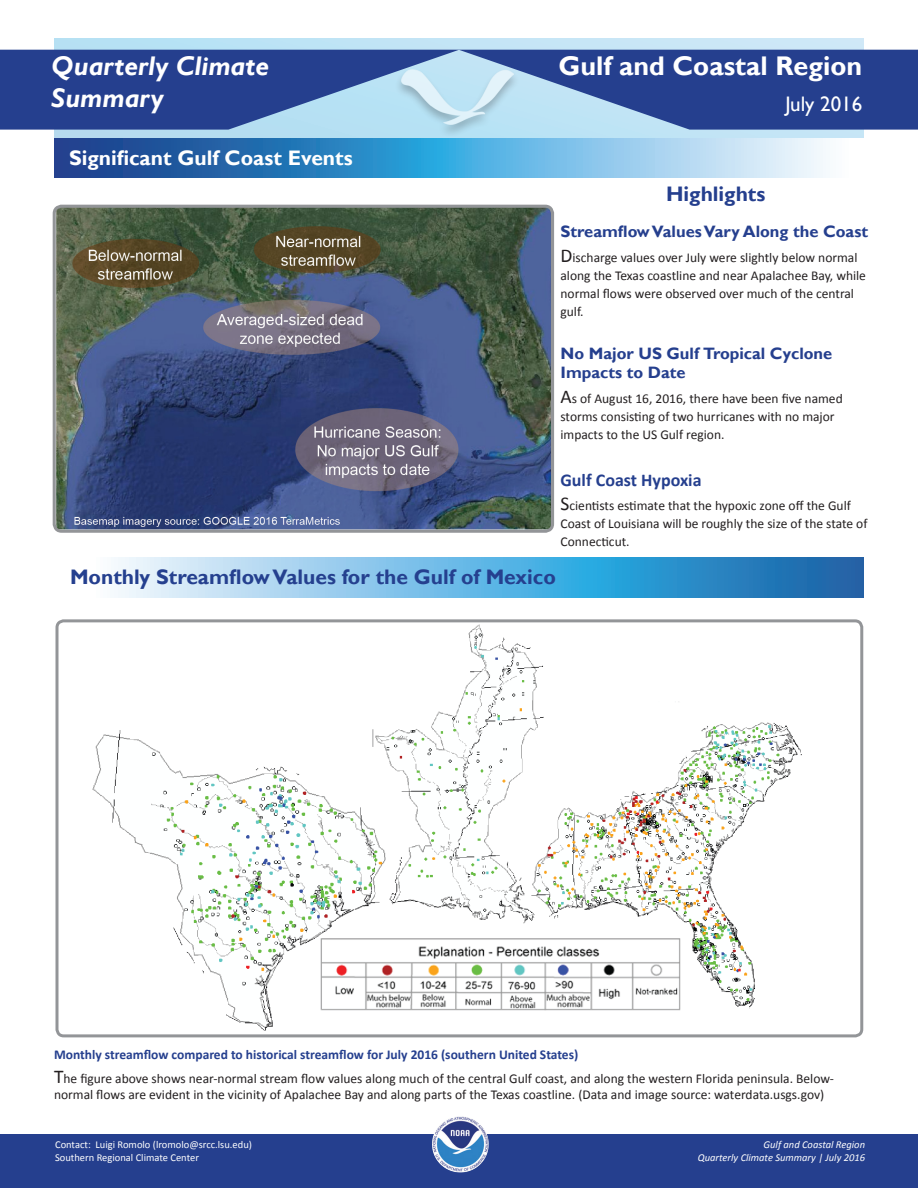
<style>
.page{position:relative;width:918px;height:1188px;background:#fff}
.page>*{position:absolute;margin:0;border:0;box-sizing:border-box;transform-origin:0 0}
.t1{font:italic 700 27px/32.4px "Gill Sans";color:#fff}
.t2{font:700 27px "Gill Sans";color:#fff}
.t3{font:700 21px "Gill Sans";color:#25408f}
.t4{font:700 21px "Gill Sans";color:#fff}
.t5{font:700 21px "Gill Sans";color:#253f8e}
.t6{font:21px "Gill Sans";color:#fff}
.body_text{font:700 18px "Calibri";color:#253f8e}
.Heading_Left{font:700 16.5px/19.8px "Gill Sans";color:#253f8e}
.body_text-2{font:13.5px/18px "Calibri";color:#231f20}
.Heading_Left-2{font:700 13.5px "Calibri";color:#253f8e}
.t7{font:10.5px/12.6px "Calibri";color:#fff}
.t8{font:italic 10.5px/12.6px "Calibri";color:#fff;text-align:right}
.s1{font-size:19.5px}
</style>
<div class="page">
<svg style="left:54px;top:39px;width:810px;height:99px;background:#bce0f2"></svg>
<svg style="left:0;top:50px;width:918px;height:80px;background:#3e5a9f"></svg>
<div style="left:0;top:1134px;width:918px;height:54px;background:#253f8e"></div>
<svg style="left:54px;top:138px;width:772px;height:40px;background:#5e9ece"></svg>
<div style="left:394px;top:69px;width:126px;height:69px;background:#231f20;opacity:.48"></div>
<img style="left:402px;top:69px;width:112px;height:55px">
<svg style="left:114px;top:558px;width:750px;height:39px;background:#6ab1dd"></svg>
<img style="left:57px;top:209px;width:493px;height:320px">
<div style="left:53px;top:205px;width:501px;height:328px;border:3px solid #939598;border-radius:7px"></div>
<img style="left:92px;top:624px;width:710px;height:407px">
<div style="left:56px;top:619px;width:807px;height:418px;border:3px solid #939598;border-radius:7px"></div>
<h1 class="t1" style="left:51px;top:50px;width:219px">Quarterly Climate<br>Summary</h1>
<p class="t4" style="left:69px;top:146px;width:285px">Significant Gulf Coast Events</p>
<h1 class="t2" style="left:559px;top:49px;width:305px">Gulf and Coastal Region</h1>
<h2 class="t6" style="left:785px;top:92px;width:78px">July 2016</h2>
<p class="t5" style="left:666px;top:181px;width:101px">Highlights</p>
<p class="Heading_Left" style="left:561px;top:222px;width:309px">Streamflow Values Vary Along the Coast</p>
<p class="body_text-2" style="left:561px;top:248px;width:307px"><span class="s1">D</span>ischarge values over July were slightly below normal along the Texas coastline and near Apalachee Bay, while normal flows were observed over much of the central gulf.</p>
<p class="Heading_Left" style="left:561px;top:344px;width:273px">No Major US Gulf Tropical Cyclone<br>Impacts to Date</p>
<p class="body_text-2" style="left:561px;top:390px;width:284px"><span class="s1">A</span>s of August 16, 2016, there have been five named storms consisting of two hurricanes with no major impacts to the US Gulf region.</p>
<p class="body_text" style="left:561px;top:468px;width:143px">Gulf Coast Hypoxia</p>
<p class="body_text-2" style="left:561px;top:497px;width:308px"><span class="s1">S</span>cientists estimate that the hypoxic zone off the Gulf<br>Coast of Louisiana will be roughly the size of the state of<br>Connecticut.</p>
<p class="t3" style="left:70px;top:564px;width:487px">Monthly Streamflow Values for the Gulf of Mexico</p>
<p class="Heading_Left-2" style="left:54px;top:1046px;width:526px">Monthly streamflow compared to historical streamflow for July 2016 (southern United States)</p>
<p class="body_text-2" style="left:54px;top:1071px;width:781px;line-height:16.2px"><span class="s1">T</span>he figure above shows near-normal stream flow values along much of the central Gulf coast, and along the western Florida peninsula. Below&shy;normal flows are evident in the vicinity of Apalachee Bay and along parts of the Texas coastline. (Data and image source: waterdata.usgs.gov)</p>
<p class="t7" style="left:55px;top:1139px;width:198px">Contact: Luigi Romolo (lromolo@srcc.lsu.edu)<br>Southern Regional Climate Center</p>
<p class="t8" style="left:698px;top:1138px;width:169px">Gulf and Coastal Region<br>Quarterly Climate Summary | July 2016</p>
</div>
